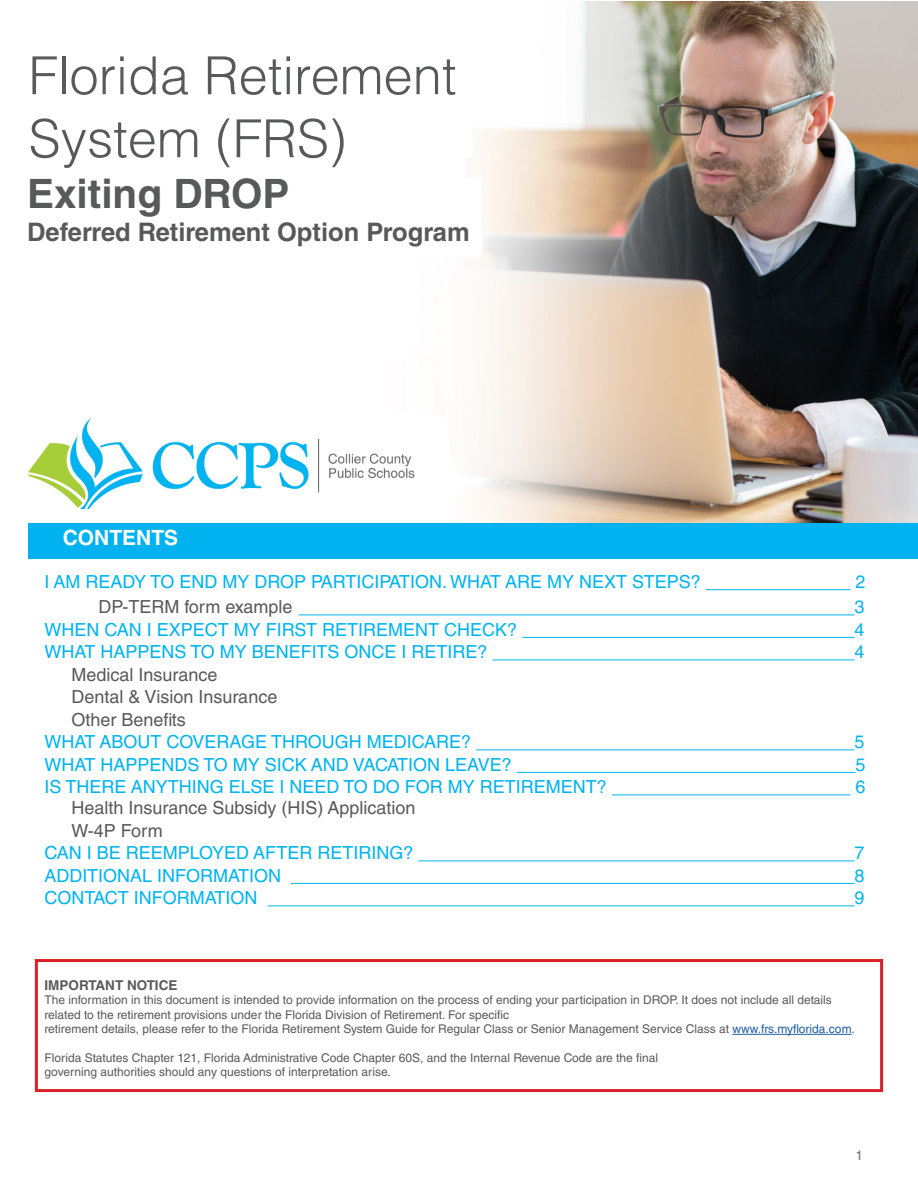
<style>
.page{position:relative;width:918px;height:1188px;background:#fff}
.page>*{position:absolute;margin:0;border:0;box-sizing:border-box;transform-origin:0 0}
.t1{font:300 52.5px "Helvetica LT Std";color:#58595b}
.t2{font:700 40.5px "Helvetica LT Std";color:#58595b}
.t3{font:700 25.5px "Helvetica LT Std";color:#58595b}
.t4{font:700 21px "Helvetica LT Std";color:#fff}
.t5{font:18px "Helvetica LT Std";color:#00b3f0}
.t6{font:18px "Helvetica LT Std";color:#58595b}
.t7{font:700 13.5px "Helvetica LT Std";color:#58595b}
.t8{font:13.5px "Helvetica LT Std";color:#6d6e71}
.t9{font:12px/14.4px "Helvetica LT Std";color:#58595b}
.s1{color:#215e9e}
</style>
<div class="page">
<img style="left:467px;top:1px;width:451px;height:522px">
<div style="left:28px;top:523px;width:890px;height:35px;background:#00b3f0"></div>
<img style="left:29px;top:418px;width:386px;height:91px">
<div style="left:35px;top:959px;width:848px;height:133px;border:3px solid #da2128"></div>
<hr style="left:732px;top:1034px;width:120px;height:1px;background:#215e9e">
<hr style="left:706px;top:589px;width:145px;height:1px;background:#00b3f0">
<hr style="left:298px;top:614px;width:557px;height:1px;background:#00b3f0">
<hr style="left:522px;top:637px;width:333px;height:1px;background:#00b3f0">
<hr style="left:492px;top:659px;width:363px;height:1px;background:#00b3f0">
<hr style="left:476px;top:749px;width:379px;height:1px;background:#00b3f0">
<hr style="left:517px;top:772px;width:339px;height:1px;background:#00b3f0">
<hr style="left:612px;top:794px;width:239px;height:1px;background:#00b3f0">
<hr style="left:419px;top:860px;width:436px;height:1px;background:#00b3f0">
<hr style="left:291px;top:883px;width:564px;height:1px;background:#00b3f0">
<hr style="left:268px;top:905px;width:587px;height:1px;background:#00b3f0">
<div style="left:29px;top:57px;width:444px;height:100px;background:#fff"></div>
<div style="left:27px;top:179px;width:455px;height:78px;background:#fff"></div>
<p class="t1" style="left:29px;top:43px;width:429px">Florida Retirement</p>
<p class="t1" style="left:29px;top:106px;width:319px">System (FRS)</p>
<p class="t2" style="left:27px;top:169px;width:264px">Exiting DROP</p>
<p class="t3" style="left:27px;top:216px;width:444px">Deferred Retirement Option Program</p>
<p class="t4" style="left:63px;top:525px;width:117px">CONTENTS</p>
<p class="t5" style="left:45px;top:571px;width:658px">I AM READY TO END MY DROP PARTICIPATION. WHAT ARE MY NEXT STEPS?</p>
<p class="t5" style="left:856px;top:571px;width:12px">2</p>
<p class="t6" style="left:99px;top:596px;width:196px">DP-TERM form example</p>
<p class="t5" style="left:855px;top:596px;width:12px">3</p>
<p class="t5" style="left:45px;top:619px;width:474px">WHEN CAN I EXPECT MY FIRST RETIREMENT CHECK?</p>
<p class="t5" style="left:855px;top:619px;width:12px">4</p>
<p class="t5" style="left:45px;top:641px;width:444px">WHAT HAPPENS TO MY BENEFITS ONCE I RETIRE?</p>
<p class="t5" style="left:855px;top:641px;width:12px">4</p>
<p class="t6" style="left:72px;top:664px;width:147px">Medical Insurance</p>
<p class="t6" style="left:72px;top:686px;width:207px">Dental &amp; Vision Insurance</p>
<p class="t6" style="left:72px;top:709px;width:116px">Other Benefits</p>
<p class="t5" style="left:45px;top:731px;width:428px">WHAT ABOUT COVERAGE THROUGH MEDICARE?</p>
<p class="t5" style="left:855px;top:731px;width:12px">5</p>
<p class="t5" style="left:45px;top:754px;width:469px">WHAT HAPPENDS TO MY SICK AND VACATION LEAVE?</p>
<p class="t5" style="left:856px;top:754px;width:12px">5</p>
<p class="t5" style="left:45px;top:776px;width:564px">IS THERE ANYTHING ELSE I NEED TO DO FOR MY RETIREMENT?</p>
<p class="t5" style="left:856px;top:776px;width:12px">6</p>
<p class="t6" style="left:72px;top:797px;width:346px">Health Insurance Subsidy (HIS) Application</p>
<p class="t6" style="left:72px;top:820px;width:93px">W-4P Form</p>
<p class="t5" style="left:45px;top:842px;width:371px">CAN I BE REEMPLOYED AFTER RETIRING?</p>
<p class="t5" style="left:855px;top:842px;width:12px">7</p>
<p class="t5" style="left:45px;top:865px;width:238px">ADDITIONAL INFORMATION</p>
<p class="t5" style="left:855px;top:865px;width:12px">8</p>
<p class="t5" style="left:45px;top:887px;width:215px">CONTACT INFORMATION</p>
<p class="t5" style="left:855px;top:887px;width:12px">9</p>
<p class="t7" style="left:45px;top:977px;width:134px">IMPORTANT NOTICE</p>
<p class="t9" style="left:45px;top:993px;width:812px">The information in this document is intended to provide information on the process of ending your participation in DROP. It does not include all details related to the retirement provisions under the Florida Division of Retirement. For specific<br>retirement details, please refer to the Florida Retirement System Guide for Regular Class or Senior Management Service Class at <span class="s1">www.frs.myflorida.com</span>.</p>
<p class="t9" style="left:45px;top:1050px;width:615px">Florida Statutes Chapter 121, Florida Administrative Code Chapter 60S, and the Internal Revenue Code are the final governing authorities should any questions of interpretation arise.</p>
<p class="t8" style="left:855px;top:1147px;width:9px">1</p>
</div>
